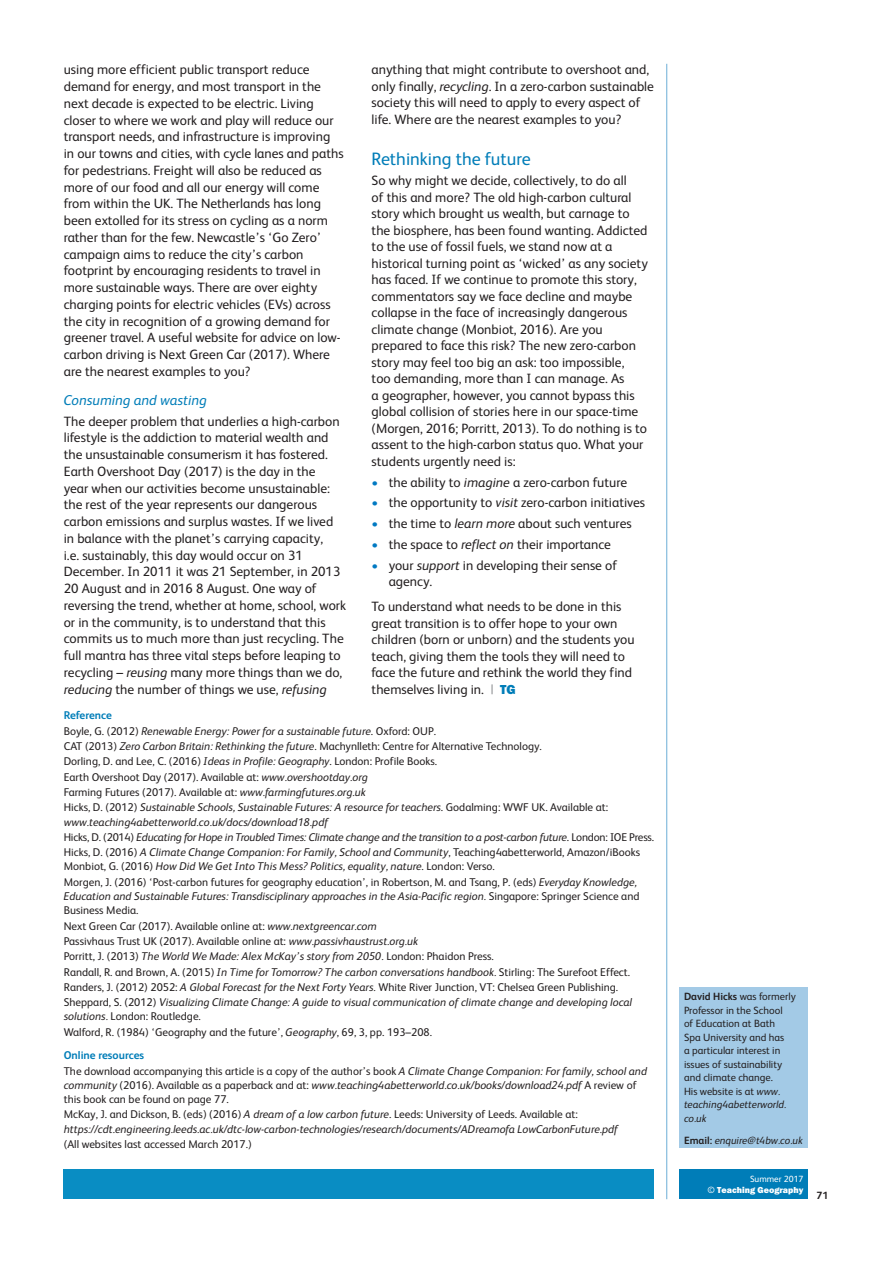
<style>
.page{position:relative;width:893px;height:1263px;background:#fff}
.page>*{position:absolute;margin:0;border:0;box-sizing:border-box;transform-origin:0 0}
.A_Head{font:18px "FS Albert";color:#007db8}
.B_Head{font:italic 14.25px "FS Albert";color:#007db8}
.Main_Text{font:13.5px/16.8px "FS Albert";color:#231f20}
.Body_above_bullet{font:13.5px/16.5px "FS Albert";color:#231f20}
.Main_Text_Bullets{font:13.5px "FS Albert";color:#231f20}
.Bullets_LAST_LINE{font:13.5px/16.5px "FS Albert";color:#231f20}
.Reference_Text{font:11.25px/14.2px "FS Albert";color:#231f20}
.Reference_Text-2{font:italic 11.25px/14.2px "FS Albert";color:#231f20}
.Reference_Text-3{font:italic 11.25px "FS Albert";letter-spacing:-.02em;color:#231f20}
.Reference_Head{font:700 11.25px "FS Albert";color:#007db8}
.Bio_Line{font:10.5px/13.5px "FS Albert";color:#231f20}
.Bio_Line-2{font:italic 10.5px "FS Albert";color:#231f20}
.t1{font:700 10.5px "FS Albert";color:#231f20}
.t2{font:800 9px "Franklin Gothic Itc T";color:#fff}
.t3{font:9px "FS Albert";color:#fff}
.s1{font-style:italic}
.s2{color:#0079c2}
.s3{color:#939598}
.s4{font-family:"Franklin Gothic Itc T";font-weight:800;color:#007db8}
.s5{font-style:normal}
.s6{font-weight:700}
.s7{font-weight:700;font-style:normal}
.s8{font-family:"FS Albert";font-weight:400}
</style>
<div class="page">
<hr style="left:666px;top:64px;width:1px;height:1135px;background:#6caed6">
<div style="left:679px;top:1169px;width:129px;height:30px;background:#007db8"></div>
<div style="left:64px;top:1169px;width:590px;height:30px;background:#098dc3"></div>
<div style="left:679px;top:987px;width:129px;height:161px;background:#a3cae6"></div>
<p class="Main_Text" style="left:64px;top:61px;width:281px">using more efficient public transport reduce demand for energy, and most transport in the next decade is expected to be electric. Living closer to where we work and play will reduce our transport needs, and infrastructure is improving in our towns and cities, with cycle lanes and paths for pedestrians. Freight will also be reduced as more of our food and all our energy will come from within the UK. The Netherlands has long been extolled for its stress on cycling as a norm rather than for the few. Newcastle’s ‘Go Zero’ campaign aims to reduce the city’s carbon footprint by encouraging residents to travel in more sustainable ways. There are over eighty charging points for electric vehicles (EVs) across the city in recognition of a growing demand for greener travel. A useful website for advice on low&shy;carbon driving is Next Green Car (2017). Where are the nearest examples to you?</p>
<p class="B_Head" style="left:64px;top:392px;width:145px">Consuming and wasting</p>
<p class="Main_Text" style="left:64px;top:413px;width:284px">The deeper problem that underlies a high-carbon lifestyle is the addiction to material wealth and the unsustainable consumerism it has fostered.<br>Earth Overshoot Day (2017) is the day in the<br>year when our activities become unsustainable: the rest of the year represents our dangerous carbon emissions and surplus wastes. If we lived in balance with the planet’s carrying capacity,<br>i.e. sustainably, this day would occur on 31<br>December. In 2011 it was 21 September, in 2013<br>20 August and in 2016 8 August. One way of reversing the trend, whether at home, school, work or in the community, is to understand that this commits us to much more than just recycling. The full mantra has three vital steps before leaping to recycling – <span class="s1">reusing</span> many more things than we do, <span class="s1">reducing</span> the number of things we use, <span class="s1">refusing</span></p>
<p class="Main_Text" style="left:372px;top:61px;width:284px">anything that might contribute to overshoot and, only finally, <span class="s1">recycling</span>. In a zero-carbon sustainable society this will need to apply to every aspect of life. Where are the nearest examples to you?</p>
<p class="A_Head" style="left:372px;top:148px;width:161px">Rethinking the future</p>
<p class="Body_above_bullet" style="left:372px;top:172px;width:278px">So why might we decide, collectively, to do all<br>of this and more? The old high-carbon cultural story which brought us wealth, but carnage to the biosphere, has been found wanting. Addicted to the use of fossil fuels, we stand now at a historical turning point as ‘wicked’ as any society has faced. If we continue to promote this story, commentators say we face decline and maybe collapse in the face of increasingly dangerous climate change (Monbiot, 2016). Are you prepared to face this risk? The new zero-carbon story may feel too big an ask: too impossible,<br>too demanding, more than I can manage. As<br>a geographer, however, you cannot bypass this global collision of stories here in our space-time (Morgen, 2016; Porritt, 2013). To do nothing is to assent to the high-carbon status quo. What your students urgently need is:</p>
<p class="Main_Text_Bullets" style="left:372px;top:474px;width:257px"><span class="s2">•</span> the ability to <span class="s1">imagine</span> a zero-carbon future</p>
<p class="Main_Text_Bullets" style="left:372px;top:495px;width:275px"><span class="s2">•</span> the opportunity to <span class="s1">visit</span> zero-carbon initiatives</p>
<p class="Main_Text_Bullets" style="left:372px;top:516px;width:262px"><span class="s2">•</span> the time to <span class="s1">learn more</span> about such ventures</p>
<p class="Main_Text_Bullets" style="left:372px;top:537px;width:241px"><span class="s2">•</span> the space to <span class="s1">reflect on</span> their importance</p>
<p class="Bullets_LAST_LINE" style="left:389px;top:557px;width:230px;text-indent:-17px"><span class="s2">•</span> your <span class="s1">support</span> in developing their sense of agency.</p>
<p class="Main_Text" style="left:372px;top:598px;width:265px">To understand what needs to be done in this great transition is to offer hope to your own children (born or unborn) and the students you teach, giving them the tools they will need to face the future and rethink the world they find themselves living in. <span class="s3">|</span> <span class="s4">TG</span></p>
<p class="Reference_Head" style="left:64px;top:709px;width:50px">Reference</p>
<p class="Reference_Text-2" style="left:64px;top:724px;width:374px"><span class="s5">Boyle, G. (2012)</span> Renewable Energy: Power for a sustainable future<span class="s5">. Oxford: OUP.</span></p>
<p class="Reference_Text" style="left:64px;top:739px;width:480px">CAT (2013) <span class="s1">Zero Carbon Britain: Rethinking the future</span>. Machynlleth: Centre for Alternative Technology.</p>
<p class="Reference_Text" style="left:64px;top:754px;width:375px">Dorling, D. and Lee, C. (2016) <span class="s1">Ideas in Profile: Geography</span>. London: Profile Books.</p>
<p class="Reference_Text" style="left:64px;top:770px;width:306px">Earth Overshoot Day (2017). Available at: <span class="s1">www.overshootday.org</span></p>
<p class="Reference_Text" style="left:64px;top:785px;width:303px">Farming Futures (2017). Available at: <span class="s1">www.farmingfutures.org.uk</span></p>
<p class="Reference_Text-2" style="left:64px;top:800px;width:546px"><span class="s5">Hicks, D. (2012)</span> Sustainable Schools, Sustainable Futures: A resource for teachers<span class="s5">. Godalming: WWF UK. Available at: </span>www.teaching4abetterworld.co.uk/docs/download18.pdf</p>
<p class="Reference_Text-3" style="left:64px;top:831px;width:592px"><span class="s5">Hicks, D. (2014)</span> Educating for Hope in Troubled Times: Climate change and the transition to a post-carbon future<span class="s5">. London: IOE Press.</span></p>
<p class="Reference_Text-2" style="left:64px;top:845px;width:578px"><span class="s5">Hicks, D. (2016)</span> A Climate Change Companion: For Family, School and Community<span class="s5">, Teaching4abetterworld, Amazon/iBooks<br>Monbiot, G. (2016)</span> How Did We Get Into This Mess? Politics, equality, nature<span class="s5">. London: Verso.</span></p>
<p class="Reference_Text" style="left:64px;top:875px;width:577px">Morgen, J. (2016) ‘Post-carbon futures for geography education’, in Robertson, M. and Tsang, P. (eds) <span class="s1">Everyday Knowledge,<br>Education and Sustainable Futures: Transdisciplinary approaches in the Asia-Pacific region.</span> Singapore: Springer Science and<br>Business Media.</p>
<p class="Reference_Text" style="left:64px;top:918px;width:315px">Next Green Car (2017). Available online at: <span class="s1">www.nextgreencar.com</span></p>
<p class="Reference_Text" style="left:64px;top:934px;width:356px">Passivhaus Trust UK (2017). Available online at: <span class="s1">www.passivhaustrust.org.uk</span></p>
<p class="Reference_Text-2" style="left:64px;top:949px;width:432px"><span class="s5">Porritt, J. (2013)</span> The World We Made: Alex McKay’s story from 2050. <span class="s5">London: Phaidon Press.</span></p>
<p class="Reference_Text" style="left:64px;top:964px;width:568px">Randall, R. and Brown, A. (2015) <span class="s1">In Time for Tomorrow? The carbon conversations handbook.</span> Stirling: The Surefoot Effect.</p>
<p class="Reference_Text" style="left:64px;top:980px;width:556px">Randers, J. (2012) 2052: <span class="s1">A Global Forecast for the Next Forty Years.</span> White River Junction, VT: Chelsea Green Publishing.</p>
<p class="Reference_Text-2" style="left:64px;top:995px;width:570px"><span class="s5">Sheppard, S. (2012)</span> Visualizing Climate Change: A guide to visual communication of climate change and developing local solutions. <span class="s5">London: Routledge.</span></p>
<p class="Reference_Text" style="left:64px;top:1025px;width:370px">Walford, R. (1984) ‘Geography and the future’, <span class="s1">Geography</span>, 69, 3, pp. 193–208.</p>
<p class="Reference_Head" style="left:64px;top:1049px;width:82px">Online resources</p>
<p class="Reference_Text" style="left:64px;top:1063px;width:585px">The download accompanying this article is a copy of the author’s book <span class="s1">A Climate Change Companion: For family, school and community</span> (2016). Available as a paperback and at: <span class="s1">www.teaching4abetterworld.co.uk/books/download24.pdf</span> A review of this book can be found on page 77.</p>
<p class="Reference_Text-2" style="left:64px;top:1107px;width:556px"><span class="s5">McKay, J. and Dickson, B. (eds) (2016)</span> A dream of a low carbon future<span class="s5">. Leeds: University of Leeds. Available at: </span>https://cdt.engineering.leeds.ac.uk/dtc-low-carbon-technologies/research/documents/ADreamofa LowCarbonFuture.pdf</p>
<p class="Reference_Text" style="left:64px;top:1137px;width:189px">(All websites last accessed March 2017.)</p>
<p class="Bio_Line" style="left:684px;top:990px;width:113px"><span class="s6">David Hicks</span> was formerly<br>Professor in the School<br>of Education at Bath<br>Spa University and has<br>a particular interest in issues of sustainability and climate change.<br>His website is at <span class="s1">www. teaching4abetterworld. co.uk</span></p>
<p class="Bio_Line-2" style="left:684px;top:1134px;width:120px"><span class="s7">Email:</span> enquire@t4bw.co.uk</p>
<p class="t3" style="left:750px;top:1174px;width:55px">Summer 2017</p>
<p class="t2" style="left:707px;top:1185px;width:97px"><span class="s8">©</span> Teaching Geography</p>
<p class="t1" style="left:816px;top:1189px;width:13px">71</p>
</div>
